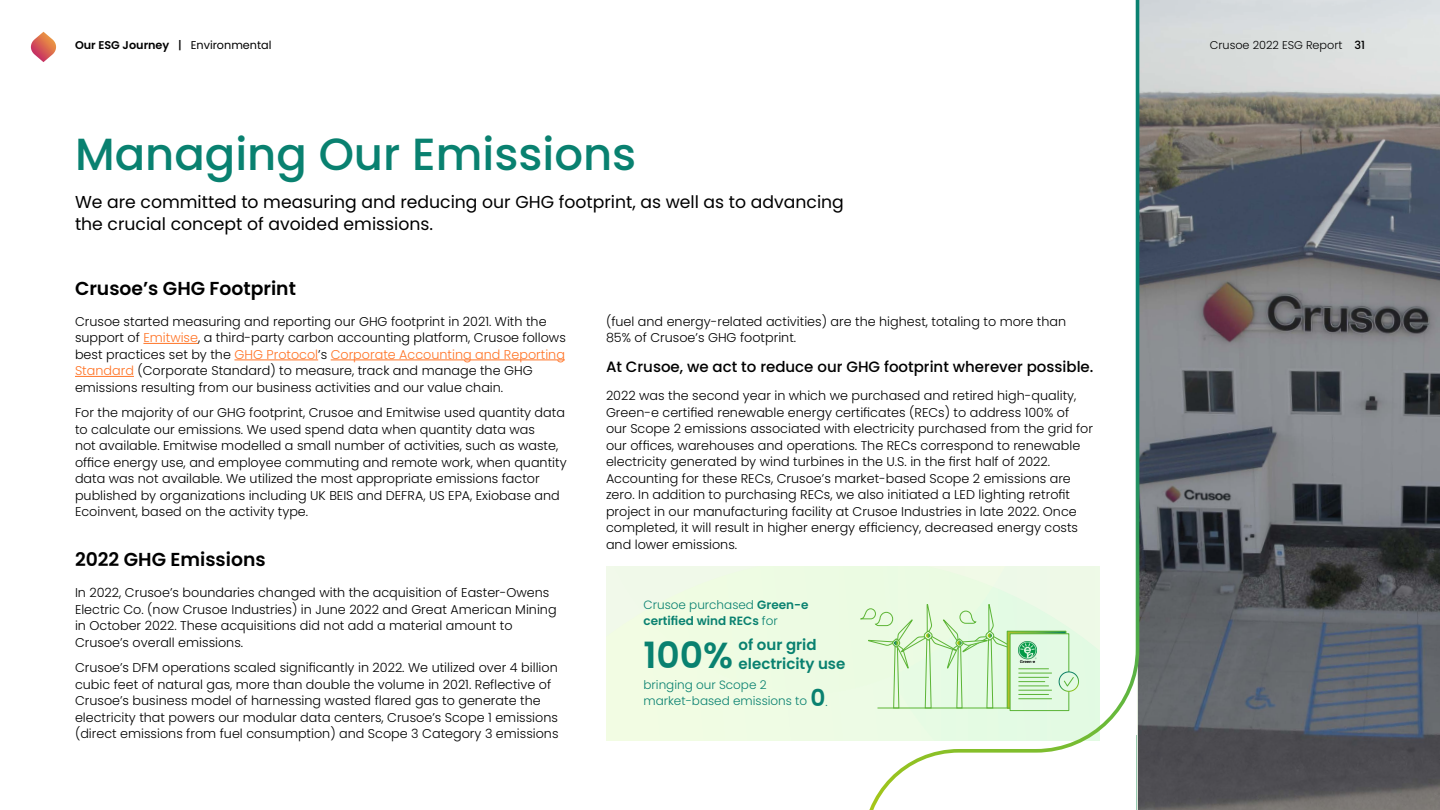
<style>
.page{position:relative;width:1440px;height:810px;background:#fff}
.page>*{position:absolute;margin:0;border:0;box-sizing:border-box;transform-origin:0 0}
.Header_70{font:500 45px "Poppins";color:#098170}
.GREEN_Big_numbers{font:600 36.15px "Poppins";color:#098170}
.GREEN_Big_numbers-2{font:600 23.25px "Poppins";color:#098170}
.Subheader_25{font:600 18.75px "Poppins";color:#000}
.Intro_text_23{font:17.25px/22.5px "Poppins";color:#000}
.Highlight_body_20{font:500 15px "Poppins";color:#000}
.GREEN_Hightlight_tex{font:600 15px/18.8px "Poppins";color:#098170}
.Main_body_17{font:300 12.75px/16.5px "Poppins";color:#000}
.GREEN_text_16{font:600 12px/15.8px "Poppins";color:#098170}
.GREEN_text_16-2{font:300 12px/15.8px "Poppins";color:#098170}
.t1{font:600 11.25px "Poppins";color:#000}
.t2{font:300 11.25px "Poppins";color:#000}
.s1{font-weight:500}
.s2{font-weight:400}
.s3{color:#ff7426}
.s4{font-weight:300}
.s5{font-weight:300;font-size:12px}
</style>
<div class="page">
<svg style="left:31px;top:32px;width:26px;height:30px"></svg>
<hr style="left:143px;top:343px;width:55px;height:1px;background:#ff7426">
<hr style="left:234px;top:360px;width:84px;height:1px;background:#ff7426">
<hr style="left:331px;top:360px;width:234px;height:1px;background:#ff7426">
<hr style="left:75px;top:376px;width:59px;height:1px;background:#ff7426">
<div style="left:606px;top:567px;width:253px;height:174px;background:#effce3"></div>
<svg style="left:1287px;top:0;width:153px;height:810px;background:#6e7277"></svg>
<svg style="left:859px;top:0;width:428px;height:810px"></svg>
<svg style="left:859px;top:567px;width:241px;height:174px;background:#dff6d9"></svg>
<hr style="left:1018px;top:686px;width:31px;height:1px;background:#66b83d">
<hr style="left:1018px;top:690px;width:34px;height:1px;background:#66b83d">
<hr style="left:1018px;top:694px;width:31px;height:1px;background:#66b83d">
<hr style="left:1018px;top:698px;width:34px;height:1px;background:#66b83d">
<img style="left:1019px;top:642px;width:17px;height:21px">
<p class="t1" style="left:75px;top:39px;width:198px">Our ESG Journey <span class="s1">|</span> <span class="s2">Environmental</span></p>
<p class="Header_70" style="left:75px;top:128px;width:563px">Managing Our Emissions</p>
<p class="Intro_text_23" style="left:75px;top:190px;width:770px">We are committed to measuring and reducing our GHG footprint, as well as to advancing the crucial concept of avoided emissions.</p>
<p class="Subheader_25" style="left:75px;top:277px;width:222px">Crusoe’s GHG Footprint</p>
<p class="Main_body_17" style="left:75px;top:313px;width:492px">Crusoe started measuring and reporting our GHG footprint in 2021. With the support of <span class="s3">Emitwise</span>, a third-party carbon accounting platform, Crusoe follows best practices set by the <span class="s3">GHG Protocol</span>’s <span class="s3">Corporate Accounting and Reporting Standard</span> (Corporate Standard) to measure, track and manage the GHG emissions resulting from our business activities and our value chain.</p>
<p class="Main_body_17" style="left:75px;top:405px;width:493px">For the majority of our GHG footprint, Crusoe and Emitwise used quantity data to calculate our emissions. We used spend data when quantity data was<br>not available. Emitwise modelled a small number of activities, such as waste, office energy use, and employee commuting and remote work, when quantity data was not available. We utilized the most appropriate emissions factor published by organizations including UK BEIS and DEFRA, US EPA, Exiobase and Ecoinvent, based on the activity type.</p>
<p class="Subheader_25" style="left:75px;top:549px;width:192px">2022 GHG Emissions</p>
<p class="Main_body_17" style="left:75px;top:585px;width:483px">In 2022, Crusoe’s boundaries changed with the acquisition of Easter-Owens Electric Co. (now Crusoe Industries) in June 2022 and Great American Mining in October 2022. These acquisitions did not add a material amount to Crusoe’s overall emissions.</p>
<p class="Main_body_17" style="left:75px;top:660px;width:485px">Crusoe’s DFM operations scaled significantly in 2022. We utilized over 4 billion cubic feet of natural gas, more than double the volume in 2021. Reflective of Crusoe’s business model of harnessing wasted flared gas to generate the electricity that powers our modular data centers, Crusoe’s Scope 1 emissions (direct emissions from fuel consumption) and Scope 3 Category 3 emissions</p>
<p class="Main_body_17" style="left:606px;top:313px;width:462px">(fuel and energy-related activities) are the highest, totaling to more than<br>85% of Crusoe’s GHG footprint.</p>
<p class="Highlight_body_20" style="left:606px;top:358px;width:489px">At Crusoe, we act to reduce our GHG footprint wherever possible.</p>
<p class="Main_body_17" style="left:606px;top:388px;width:489px">2022 was the second year in which we purchased and retired high-quality, Green-e certified renewable energy certificates (RECs) to address 100% of our Scope 2 emissions associated with electricity purchased from the grid for our offices, warehouses and operations. The RECs correspond to renewable electricity generated by wind turbines in the U.S. in the first half of 2022.<br>Accounting for these RECs, Crusoe’s market-based Scope 2 emissions are zero. In addition to purchasing RECs, we also initiated a LED lighting retrofit project in our manufacturing facility at Crusoe Industries in late 2022. Once completed, it will result in higher energy efficiency, decreased energy costs and lower emissions.</p>
<p class="GREEN_text_16" style="left:644px;top:597px;width:167px"><span class="s4">Crusoe purchased</span> Green-e certified wind RECs <span class="s4">for</span></p>
<p class="GREEN_Hightlight_tex" style="left:739px;top:636px;width:108px">of our grid electricity use</p>
<p class="GREEN_Big_numbers" style="left:644px;top:634px;width:91px">100%</p>
<p class="GREEN_text_16-2" style="left:644px;top:677px;width:165px">bringing our Scope 2 market-based emissions to</p>
<p class="GREEN_Big_numbers-2" style="left:811px;top:684px;width:19px">0<span class="s5">.</span></p>
<p class="t2" style="left:1210px;top:39px;width:157px">Crusoe 2022 ESG Report <span class="s1">31</span></p>
</div>
